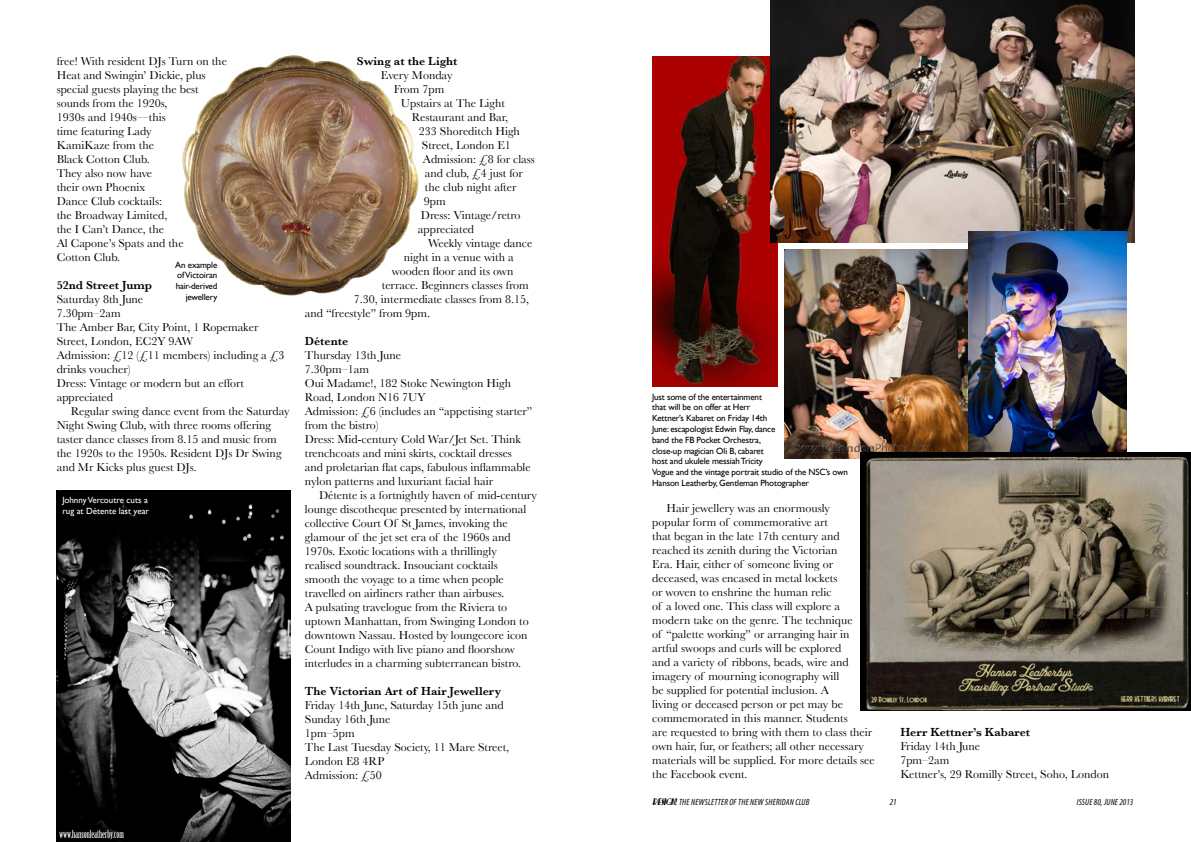
<style>
.page{position:relative;width:1191px;height:842px;background:#fff}
.page>*{position:absolute;margin:0;border:0;box-sizing:border-box;transform-origin:0 0}
.t1{font:12px/14px "Baskerville";color:#000}
.t2{font:600 12px "Baskerville";color:#000}
.t3{font:9px/10.8px "Gill Sans";letter-spacing:-.015em;color:#000;text-align:right}
.t4{font:italic condensed 9px "Myriad Pro";letter-spacing:.02em;color:#000}
.t5{font:9px/10.8px "Gill Sans";color:#fff}
.s1{font-family:"Nickerbocker";font-stretch:normal}
</style>
<div class="page">
<img style="left:784px;top:249px;width:184px;height:209px">
<img style="left:182px;top:55px;width:237px;height:241px">
<img style="left:57px;top:490px;width:233px;height:351px">
<div style="left:57px;top:492px;width:97px;height:29px;background:#000"></div>
<img style="left:652px;top:57px;width:125px;height:330px">
<img style="left:770px;top:0;width:364px;height:243px">
<img style="left:968px;top:231px;width:158px;height:221px">
<img style="left:861px;top:452px;width:330px;height:258px">
<p class="t1" style="left:57px;top:54px;width:172px">free! With resident DJs Turn on the<br>Heat and Swingin’ Dickie, plus special guests playing the best sounds from the 1920s,<br>1930s and 1940s—this<br>time featuring Lady<br>KamiKaze from the<br>Black Cotton Club.<br>They also now have<br>their own Phoenix<br>Dance Club cocktails:<br>the Broadway Limited,<br>the I Can’t Dance, the<br>Al Capone’s Spats and the<br>Cotton Club.</p>
<p class="t2" style="left:57px;top:278px;width:97px">52nd Street Jump</p>
<p class="t1" style="left:57px;top:292px;width:229px">Saturday 8th June<br>7.30pm–2am<br>The Amber Bar, City Point, 1 Ropemaker<br>Street, London, EC2Y 9AW<br>Admission: £12 (£11 members) including a £3 drinks voucher)<br>Dress: Vintage or modern but an effort appreciated</p>
<p class="t1" style="left:57px;top:404px;width:234px;text-indent:14px">Regular swing dance event from the Saturday Night Swing Club, with three rooms offering taster dance classes from 8.15 and music from the 1920s to the 1950s. Resident DJs Dr Swing and Mr Kicks plus guest DJs.</p>
<p class="t3" style="left:175px;top:259px;width:44px">An example of Victoiran hair-derived jewellery</p>
<p class="t5" style="left:62px;top:494px;width:88px">Johnny Vercoutre cuts a rug at Détente last year</p>
<p class="t2" style="left:357px;top:54px;width:102px">Swing at the Light</p>
<p class="t1" style="left:381px;top:68px;width:73px">Every Monday</p>
<p class="t1" style="left:394px;top:82px;width:52px">From 7pm</p>
<p class="t1" style="left:401px;top:96px;width:106px">Upstairs at The Light</p>
<p class="t1" style="left:412px;top:110px;width:98px">Restaurant and Bar,</p>
<p class="t1" style="left:419px;top:124px;width:103px">233 Shoreditch High</p>
<p class="t1" style="left:422px;top:138px;width:91px">Street, London E1</p>
<p class="t1" style="left:423px;top:152px;width:114px">Admission: £8 for class</p>
<p class="t1" style="left:425px;top:166px;width:100px">and club, £4 just for</p>
<p class="t1" style="left:425px;top:180px;width:93px">the club night after</p>
<p class="t1" style="left:424px;top:194px;width:23px">9pm</p>
<p class="t1" style="left:421px;top:208px;width:101px">Dress: Vintage/retro</p>
<p class="t1" style="left:418px;top:222px;width:58px">appreciated</p>
<p class="t1" style="left:428px;top:236px;width:106px">Weekly vintage dance</p>
<p class="t1" style="left:404px;top:250px;width:111px">night in a venue with a</p>
<p class="t1" style="left:392px;top:264px;width:123px">wooden floor and its own</p>
<p class="t1" style="left:382px;top:278px;width:148px">terrace. Beginners classes from</p>
<p class="t1" style="left:354px;top:292px;width:177px">7.30, intermediate classes from 8.15,</p>
<p class="t1" style="left:305px;top:306px;width:127px">and “freestyle” from 9pm.</p>
<p class="t2" style="left:305px;top:334px;width:45px">Détente</p>
<p class="t1" style="left:305px;top:348px;width:229px">Thursday 13th June<br>7.30pm–1am<br>Oui Madame!, 182 Stoke Newington High Road, London N16 7UY<br>Admission: £6 (includes an “appetising starter” from the bistro)<br>Dress: Mid-century Cold War/Jet Set. Think trenchcoats and mini skirts, cocktail dresses and proletarian flat caps, fabulous inflammable nylon patterns and luxuriant facial hair</p>
<p class="t1" style="left:305px;top:488px;width:233px;text-indent:14px">Détente is a fortnightly haven of mid-century lounge discotheque presented by international collective Court Of St James, invoking the glamour of the jet set era of the 1960s and 1970s. Exotic locations with a thrillingly<br>realised soundtrack. Insouciant cocktails<br>smooth the voyage to a time when people travelled on airliners rather than airbuses.<br>A pulsating travelogue from the Riviera to uptown Manhattan, from Swinging London to downtown Nassau. Hosted by loungecore icon Count Indigo with live piano and floorshow interludes in a charming subterranean bistro.</p>
<p class="t2" style="left:305px;top:684px;width:198px">The Victorian Art of Hair Jewellery</p>
<p class="t1" style="left:305px;top:698px;width:206px">Friday 14th June, Saturday 15th june and<br>Sunday 16th June<br>1pm–5pm<br>The Last Tuesday Society, 11 Mare Street,<br>London E8 4RP<br>Admission: £50</p>
<p class="t3" style="left:652px;top:391px;width:197px;text-align:left">Just some of the entertainment<br>that will be on offer at Herr<br>Kettner’s Kabaret on Friday 14th<br>June: escapologist Edwin Flay, dance<br>band the FB Pocket Orchestra,<br>close-up magician Oli B, cabaret<br>host and ukulele messiah Tricity<br>Vogue and the vintage portrait studio of the NSC’s own Hanson Leatherby, Gentleman Photographer</p>
<p class="t1" style="left:652px;top:501px;width:224px;text-indent:14px">Hair jewellery was an enormously<br>popular form of commemorative art<br>that began in the late 17th century and reached its zenith during the Victorian<br>Era. Hair, either of someone living or deceased, was encased in metal lockets<br>or woven to enshrine the human relic<br>of a loved one. This class will explore a modern take on the genre. The technique<br>of “palette working” or arranging hair in artful swoops and curls will be explored<br>and a variety of ribbons, beads, wire and imagery of mourning iconography will<br>be supplied for potential inclusion. A<br>living or deceased person or pet may be commemorated in this manner. Students<br>are requested to bring with them to class their own hair, fur, or feathers; all other necessary materials will be supplied. For more details see the Facebook event.</p>
<p class="t2" style="left:900px;top:725px;width:131px">Herr Kettner’s Kabaret</p>
<p class="t1" style="left:900px;top:739px;width:210px">Friday 14th June<br>7pm–2am<br>Kettner’s, 29 Romilly Street, Soho, London</p>
<p class="t4" style="left:652px;top:796px;width:159px"><span class="s1">RESIGN!</span>THE NEWSLETTER OF THE NEW SHERIDAN CLUB</p>
<p class="t4" style="left:889px;top:796px;width:8px">21</p>
<p class="t4" style="left:1076px;top:796px;width:58px">ISSUE 80, JUNE 2013</p>
</div>
